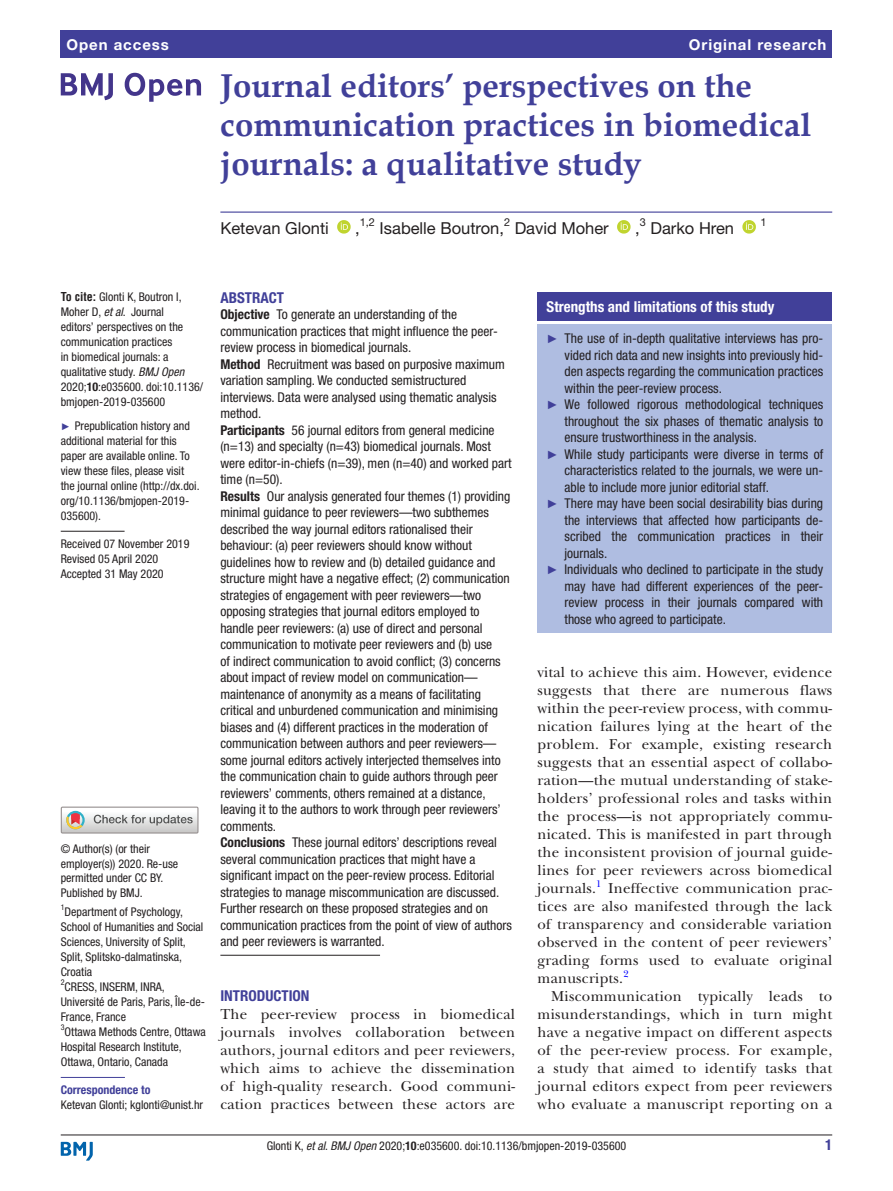
<style>
.page{position:relative;width:893px;height:1191px;background:#fff}
.page>*{position:absolute;margin:0;border:0;box-sizing:border-box;transform-origin:0 0}
.t1{font:700 33px/39px "Book Antiqua";color:#414099}
.t2{font:16.5px "Helvetica Neue LT Std";color:#231f20}
.t3{font:15px/18px "New Baskerville";letter-spacing:.015em;color:#231f20;text-align:justify}
.t4{font:700 condensed 15px "Helvetica Neue LT Std";color:#fff}
.t5{font:700 15px "Helvetica Neue LT Std";letter-spacing:.065em;color:#fff}
.t6{font:700 condensed 15px "Helvetica Neue LT Std";color:#414099}
.t7{font:condensed 13.5px/16.5px "Helvetica Neue LT Std";color:#231f20}
.t8{font:condensed 12px/15px "Helvetica Neue LT Std";color:#231f20}
.t9{font:700 condensed 12px "Helvetica Neue LT Std";color:#414099}
.t10{font:10.95px "Helvetica Neue LT Std";color:#231f20}
.t11{font:9.9px "New Baskerville";color:#00f}
.t12{font:condensed 7.95px "Helvetica Neue LT Std";color:#231f20}
.s1{font-family:"Helvetica LT Std";font-weight:700}
.s2{font-style:italic}
.s3{font-weight:700}
.s4{font-family:"Arial";font-stretch:normal;font-size:9.75px;color:#414099}
.s5{font-family:"Arial";font-stretch:normal;font-size:12px;color:#414099}
</style>
<div class="page">
<hr style="left:61px;top:1134px;width:771px;height:1px;background:#231f20">
<svg style="left:61px;top:1141px;width:32px;height:19px"></svg>
<div style="left:61px;top:31px;width:771px;height:27px;background:#414099"></div>
<hr style="left:220px;top:211px;width:612px;height:2px;background:#414099">
<svg style="left:337px;top:220px;width:14px;height:14px"></svg>
<svg style="left:617px;top:220px;width:14px;height:14px"></svg>
<svg style="left:742px;top:220px;width:14px;height:14px"></svg>
<hr style="left:61px;top:531px;width:64px;height:1px;background:#231f20">
<hr style="left:61px;top:1077px;width:64px;height:1px;background:#414099">
<svg style="left:61px;top:73px;width:52px;height:27px"></svg>
<svg style="left:125px;top:73px;width:76px;height:29px"></svg>
<div style="left:61px;top:806px;width:138px;height:27px;border:1px solid #969090"></div>
<svg style="left:61px;top:807px;width:137px;height:26px"></svg>
<div style="left:538px;top:292px;width:294px;height:29px;background:#414099"></div>
<div style="left:538px;top:325px;width:294px;height:308px;background:#afbde1"></div>
<hr style="left:220px;top:955px;width:160px;height:1px;background:#231f20">
<p class="t5" style="left:66px;top:35px;width:104px">Open access</p>
<p class="t5" style="left:689px;top:35px;width:139px">Original research</p>
<h1 class="t1" style="left:220px;top:66px;width:593px">Journal editors’ perspectives on the communication practices in biomedical journals: a qualitative study</h1>
<p class="t2" style="left:220px;top:218px;width:110px">Ketevan Glonti</p>
<p class="t2" style="left:355px;top:218px;width:6px">,</p>
<p class="t10" style="left:360px;top:216px;width:17px">1,2</p>
<p class="t2" style="left:380px;top:218px;width:126px">Isabelle Boutron,</p>
<p class="t10" style="left:504px;top:216px;width:8px">2</p>
<p class="t2" style="left:515px;top:218px;width:96px">David Moher</p>
<p class="t10" style="left:640px;top:216px;width:8px">3</p>
<p class="t2" style="left:650px;top:218px;width:85px">Darko Hren</p>
<p class="t10" style="left:760px;top:216px;width:8px">1</p>
<p class="t2" style="left:635px;top:218px;width:6px">,</p>
<p class="t8" style="left:61px;top:289px;width:144px"><span class="s1">To cite:</span> Glonti K, Boutron I,<br>Moher D, <span class="s2">et al</span>. Journal<br>editors’ perspectives on the communication practices<br>in biomedical journals: a qualitative study. <span class="s2">BMJ Open<br></span>2020;<span class="s3">10</span>:e035600. doi:10.1136/ bmjopen-2019-035600</p>
<p class="t8" style="left:61px;top:418px;width:140px"><span class="s4">►</span> Prepublication history and additional material for this paper are available online. To view these files, please visit the journal online (http://dx.doi. org/10.1136/bmjopen-2019-<br>035600).</p>
<p class="t8" style="left:61px;top:536px;width:130px">Received 07 November 2019<br>Revised 05 April 2020<br>Accepted 31 May 2020</p>
<p class="t8" style="left:61px;top:842px;width:119px;line-height:14.4px">© Author(s) (or their employer(s)) 2020. Re-use permitted under CC BY.<br>Published by BMJ.</p>
<p class="t12" style="left:61px;top:903px;width:5px">1</p>
<p class="t8" style="left:61px;top:904px;width:144px;text-indent:4px">Department of Psychology,<br>School of Humanities and Social<br>Sciences, University of Split,<br>Split, Splitsko-dalmatinska,<br>Croatia</p>
<p class="t12" style="left:61px;top:978px;width:5px">2</p>
<p class="t8" style="left:61px;top:979px;width:147px;text-indent:4px">CRESS, INSERM, INRA,<br>Université de Paris, Paris, Île-de-<br>France, France<br><sup>3</sup>Ottawa Methods Centre, Ottawa<br>Hospital Research Institute,<br>Ottawa, Ontario, Canada</p>
<p class="t9" style="left:61px;top:1082px;width:91px">Correspondence to</p>
<p class="t8" style="left:61px;top:1097px;width:144px">Ketevan Glonti; kglonti@unist.hr</p>
<p class="t6" style="left:220px;top:288px;width:65px">Abstract</p>
<p class="t7" style="left:220px;top:306px;width:293px"><span class="s3">Objective</span> To generate an understanding of the communication practices that might influence the peer&shy;review process in biomedical journals.<br><span class="s3">Method</span> Recruitment was based on purposive maximum variation sampling. We conducted semistructured interviews. Data were analysed using thematic analysis method.<br><span class="s3">Participants</span> 56 journal editors from general medicine (n=13) and specialty (n=43) biomedical journals. Most were editor-in-chiefs (n=39), men (n=40) and worked part time (n=50).<br><span class="s3">Results</span> Our analysis generated four themes (1) providing minimal guidance to peer reviewers—two subthemes described the way journal editors rationalised their behaviour: (a) peer reviewers should know without guidelines how to review and (b) detailed guidance and structure might have a negative effect; (2) communication strategies of engagement with peer reviewers—two opposing strategies that journal editors employed to handle peer reviewers: (a) use of direct and personal communication to motivate peer reviewers and (b) use<br>of indirect communication to avoid conflict; (3) concerns about impact of review model on communication— maintenance of anonymity as a means of facilitating critical and unburdened communication and minimising biases and (4) different practices in the moderation of communication between authors and peer reviewers— some journal editors actively interjected themselves into the communication chain to guide authors through peer reviewers’ comments, others remained at a distance, leaving it to the authors to work through peer reviewers’ comments.<br><span class="s3">Conclusions</span> These journal editors’ descriptions reveal several communication practices that might have a significant impact on the peer-review process. Editorial strategies to manage miscommunication are discussed.<br>Further research on these proposed strategies and on communication practices from the point of view of authors and peer reviewers is warranted.</p>
<p class="t6" style="left:220px;top:987px;width:91px">Introduction</p>
<p class="t3" style="left:220px;top:1005px;width:296px">The peer-review process in biomedical journals involves collaboration between authors, journal editors and peer reviewers, which aims to achieve the dissemination of high-quality research. Good communi&shy;cation practices between these actors are</p>
<p class="t4" style="left:547px;top:297px;width:229px">Strengths and limitations of this study</p>
<p class="t7" style="left:547px;top:330px;width:278px"><span class="s5">►</span> The use of in-depth qualitative interviews has pro-</p>
<p class="t7" style="left:565px;top:347px;width:260px">vided rich data and new insights into previously hid-</p>
<p class="t7" style="left:565px;top:363px;width:260px">den aspects regarding the communication practices</p>
<p class="t7" style="left:565px;top:380px;width:159px">within the peer-review process.</p>
<p class="t7" style="left:547px;top:396px;width:278px"><span class="s5">►</span> We followed rigorous methodological techniques</p>
<p class="t7" style="left:565px;top:413px;width:260px">throughout the six phases of thematic analysis to</p>
<p class="t7" style="left:565px;top:429px;width:194px">ensure trustworthiness in the analysis.</p>
<p class="t7" style="left:547px;top:446px;width:278px"><span class="s5">►</span> While study participants were diverse in terms of</p>
<p class="t7" style="left:565px;top:462px;width:260px">characteristics related to the journals, we were un-</p>
<p class="t7" style="left:565px;top:479px;width:206px">able to include more junior editorial staff.</p>
<p class="t7" style="left:547px;top:495px;width:278px"><span class="s5">►</span> There may have been social desirability bias during</p>
<p class="t7" style="left:565px;top:512px;width:260px">the interviews that affected how participants de-</p>
<p class="t7" style="left:565px;top:528px;width:260px">scribed the communication practices in their</p>
<p class="t7" style="left:565px;top:545px;width:44px">journals.</p>
<p class="t7" style="left:547px;top:561px;width:278px"><span class="s5">►</span> Individuals who declined to participate in the study</p>
<p class="t7" style="left:565px;top:578px;width:260px">may have had different experiences of the peer-</p>
<p class="t7" style="left:565px;top:594px;width:260px">review process in their journals compared with</p>
<p class="t7" style="left:565px;top:611px;width:163px">those who agreed to participate.</p>
<p class="t3" style="left:538px;top:663px;width:296px">vital to achieve this aim. However, evidence suggests that there are numerous flaws within the peer-review process, with commu&shy;nication failures lying at the heart of the problem. For example, existing research suggests that an essential aspect of collabo&shy;ration—the mutual understanding of stake&shy;holders’ professional roles and tasks within the process—is not appropriately commu&shy;nicated. This is manifested in part through the inconsistent provision of journal guide&shy;lines for peer reviewers across biomedical journals.<sup>1</sup> Ineffective communication prac&shy;tices are also manifested through the lack of transparency and considerable variation observed in the content of peer reviewers’ grading forms used to evaluate original manuscripts.</p>
<p class="t11" style="left:623px;top:967px;width:7px">2</p>
<p class="t3" style="left:538px;top:987px;width:296px;text-indent:14px">Miscommunication typically leads to misunderstandings, which in turn might have a negative impact on different aspects of the peer-review process. For example, a study that aimed to identify tasks that journal editors expect from peer reviewers who evaluate a manuscript reporting on a</p>
<p class="t8" style="left:267px;top:1137px;width:361px">Glonti K, <span class="s2">et al</span>. <span class="s2">BMJ Open</span> 2020;<span class="s3">10</span>:e035600. doi:10.1136/bmjopen-2019-035600</p>
<p class="t6" style="left:825px;top:1135px;width:9px">1</p>
</div>
